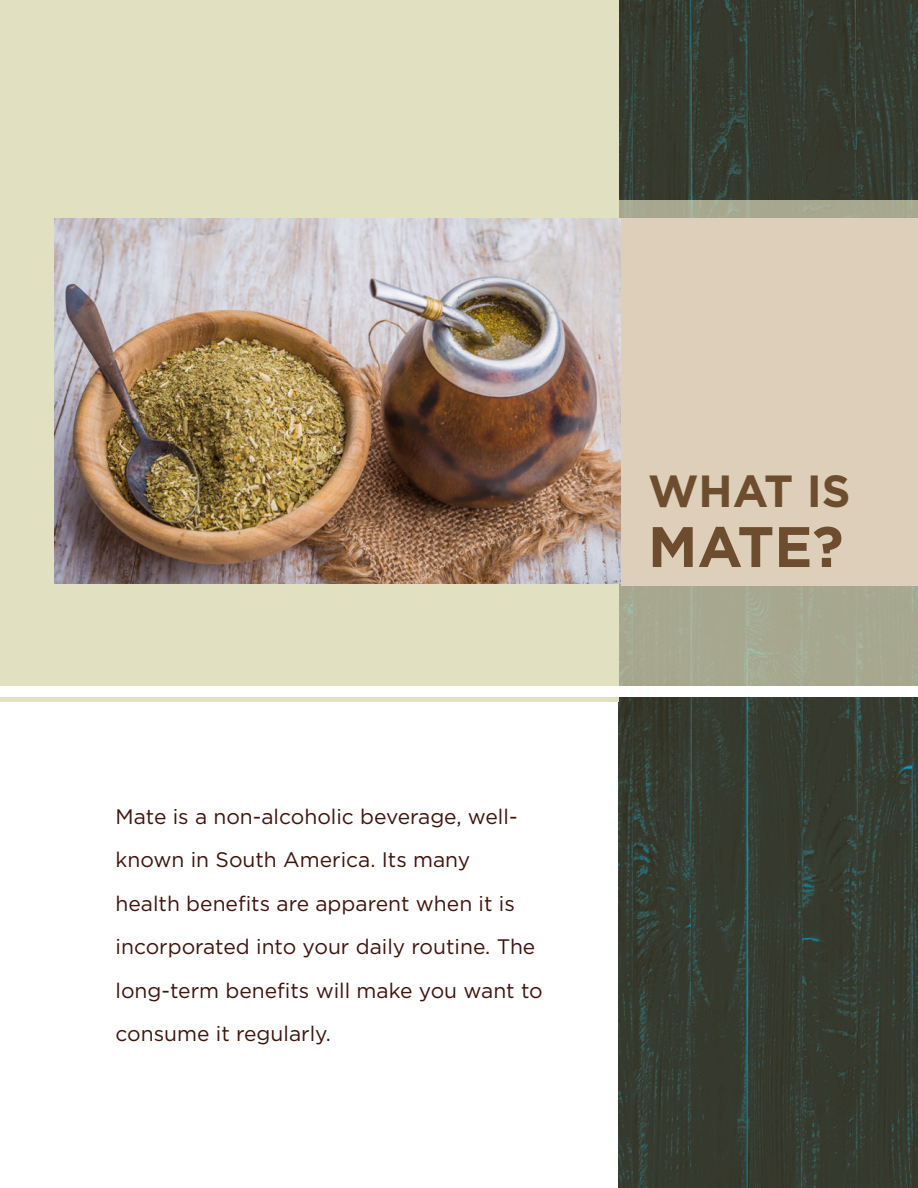
<style>
.page{position:relative;width:918px;height:1188px;background:#fff}
.page>*{position:absolute;margin:0;border:0;box-sizing:border-box;transform-origin:0 0}
.t1{font:700 57px "Gotham";color:#6e4d2f}
.t2{font:700 45px "Gotham";color:#6e4d2f}
.t3{font:21px/43.5px "Gotham";color:#40130c}
</style>
<div class="page">
<img style="left:619px;top:0;width:299px;height:1188px">
<div style="left:0;top:0;width:619px;height:702px;background:#e1e1c2"></div>
<svg style="left:54px;top:201px;width:864px;height:485px"></svg>
<img style="left:54px;top:219px;width:567px;height:364px">
<div style="left:621px;top:218px;width:297px;height:368px;background:#ddcfba"></div>
<div style="left:0;top:686px;width:918px;height:11px;background:#fff"></div>
<p class="t3" style="left:116px;top:794px;width:429px">Mate is a non-alcoholic beverage, well&shy;known in South America. Its many<br>health benefits are apparent when it is incorporated into your daily routine. The long-term benefits will make you want to consume it regularly.</p>
<p class="t2" style="left:648px;top:465px;width:204px">WHAT IS</p>
<p class="t1" style="left:648px;top:514px;width:197px">MATE?</p>
</div>
